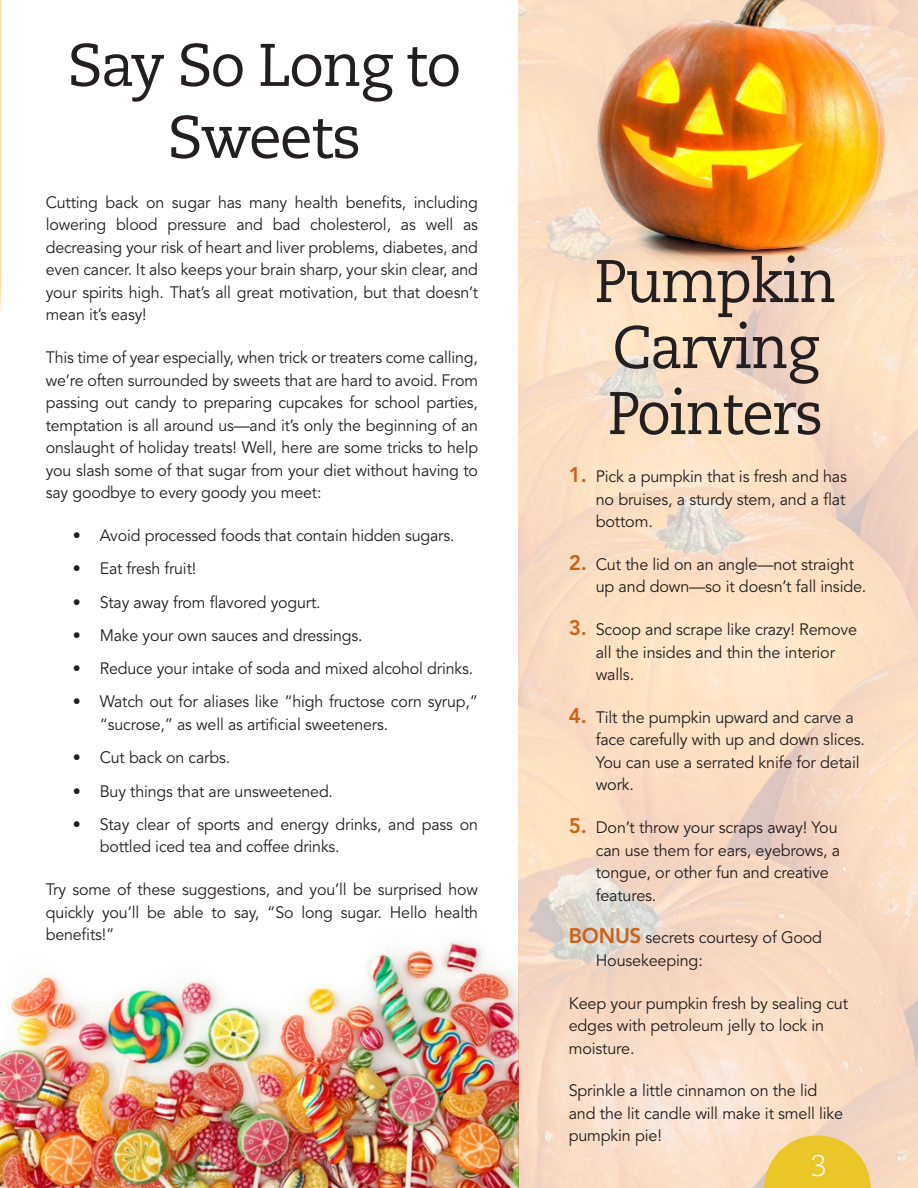
<style>
.page{position:relative;width:918px;height:1188px;background:#fff}
.page>*{position:absolute;margin:0;border:0;box-sizing:border-box;transform-origin:0 0}
.t1{font:60px/66px "Caecilia LT Std";letter-spacing:-.03em;color:#231f20;scale:.95 1}
.t2{font:60px/72px "Caecilia LT Std";letter-spacing:-.03em;color:#231f20;text-align:center}
.t3{font:300 30px "Caecilia LT Std";color:#fff}
.t4{font:16.5px/22.5px "Avenir LT Std";letter-spacing:-.01em;color:#231f20}
.s1{font-weight:800;font-size:21px;color:#cc6119}
</style>
<div class="page">
<img style="left:1px;top:941px;width:517px;height:247px">
<img style="left:0;top:1053px;width:1px;height:135px">
<hr style="left:0;top:0;width:1px;height:316px;background:#ffdaa3">
<img style="left:518px;top:0;width:400px;height:1188px">
<svg style="left:764px;top:1135px;width:107px;height:53px;background:#edca4c"></svg>
<hr style="left:0;top:279px;width:1px;height:61px;background:#fff">
<img style="left:580px;top:0;width:319px;height:275px">
<h1 class="t2" style="left:67px;top:30px;width:395px">Say So Long to<br>Sweets</h1>
<p class="t4" style="left:46px;top:191px;width:434px;text-align:justify">Cutting back on sugar has many health benefits, including lowering blood pressure and bad cholesterol, as well as decreasing your risk of heart and liver problems, diabetes, and even cancer. It also keeps your brain sharp, your skin clear, and your spirits high. That’s all great motivation, but that doesn’t mean it’s easy!</p>
<p class="t4" style="left:46px;top:347px;width:434px;text-align:justify">This time of year especially, when trick or treaters come calling, we’re often surrounded by sweets that are hard to avoid. From passing out candy to preparing cupcakes for school parties, temptation is all around us—and it’s only the beginning of an onslaught of holiday treats! Well, here are some tricks to help you slash some of that sugar from your diet without having to say goodbye to every goody you meet:</p>
<p class="t4" style="left:73px;top:524px;width:383px">• Avoid processed foods that contain hidden sugars.</p>
<p class="t4" style="left:73px;top:558px;width:125px">• Eat fresh fruit!</p>
<p class="t4" style="left:73px;top:591px;width:249px">• Stay away from flavored yogurt.</p>
<p class="t4" style="left:73px;top:624px;width:291px">• Make your own sauces and dressings.</p>
<p class="t4" style="left:73px;top:658px;width:402px">• Reduce your intake of soda and mixed alcohol drinks.</p>
<p class="t4" style="left:100px;top:691px;width:380px;text-indent:-27px">• Watch out for aliases like “high fructose corn syrup,” “sucrose,” as well as artificial sweeteners.</p>
<p class="t4" style="left:73px;top:747px;width:159px">• Cut back on carbs.</p>
<p class="t4" style="left:73px;top:780px;width:262px">• Buy things that are unsweetened.</p>
<p class="t4" style="left:100px;top:813px;width:380px;text-indent:-27px">• Stay clear of sports and energy drinks, and pass on bottled iced tea and coffee drinks.</p>
<p class="t4" style="left:46px;top:879px;width:434px;text-align:justify">Try some of these suggestions, and you’ll be surprised how quickly you’ll be able to say, “So long sugar. Hello health benefits!”</p>
<h1 class="t1" style="left:594px;top:249px;width:256px">Pumpkin<br>Carving<br>Pointers</h1>
<p class="t4" style="left:596px;top:466px;width:253px;text-align:justify;text-indent:-27px"><span class="s1">1.</span> Pick a pumpkin that is fresh and has no bruises, a sturdy stem, and a flat bottom.</p>
<p class="t4" style="left:596px;top:553px;width:272px;text-indent:-27px"><span class="s1">2.</span> Cut the lid on an angle—not straight up and down—so it doesn’t fall inside.</p>
<p class="t4" style="left:596px;top:619px;width:263px;text-indent:-27px"><span class="s1">3.</span> Scoop and scrape like crazy! Remove all the insides and thin the interior walls.</p>
<p class="t4" style="left:596px;top:706px;width:271px;text-indent:-27px"><span class="s1">4.</span> Tilt the pumpkin upward and carve a face carefully with up and down slices.<br>You can use a serrated knife for detail work.</p>
<p class="t4" style="left:596px;top:817px;width:246px;text-indent:-27px"><span class="s1">5.</span> Don’t throw your scraps away! You can use them for ears, eyebrows, a tongue, or other fun and creative features.</p>
<p class="t4" style="left:596px;top:927px;width:228px;text-indent:-27px"><span class="s1">BONUS</span> secrets courtesy of Good<br>Housekeeping:</p>
<p class="t4" style="left:569px;top:992px;width:281px">Keep your pumpkin fresh by sealing cut edges with petroleum jelly to lock in moisture.</p>
<p class="t4" style="left:569px;top:1080px;width:276px">Sprinkle a little cinnamon on the lid and the lit candle will make it smell like pumpkin pie!</p>
<h2 class="t3" style="left:811px;top:1149px;width:18px">3</h2>
</div>
